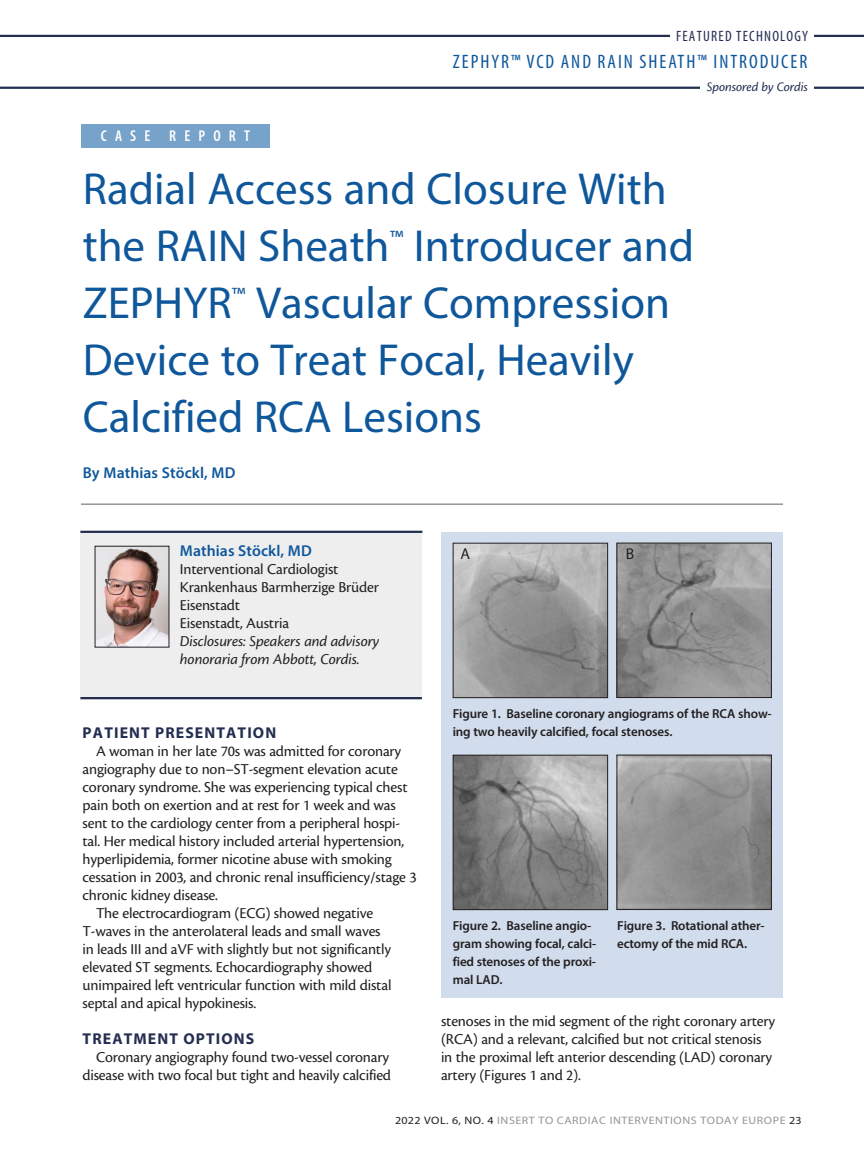
<style>
.page{position:relative;width:864px;height:1161px;background:#fff}
.page>*{position:absolute;margin:0;border:0;box-sizing:border-box;transform-origin:0 0}
.headline{font:45px/57px "Myriad Pro";color:#0f579b}
.t1{font:condensed 19.5px "Myriad Pro";letter-spacing:.1em;color:#0f579b}
.body{font:15.75px/18px "Cronos Pro";letter-spacing:-.01em;color:#231f20}
.bio_info{font:15.75px/18px "Cronos Pro";letter-spacing:-.01em;color:#231f20}
.bio_info-2{font:italic 15.75px/18px "Cronos Pro";letter-spacing:-.01em;color:#231f20}
.subhead{font:700 15.75px "Myriad Pro";letter-spacing:.07em;color:#232e51}
.bio_name{font:600 15.75px "Myriad Pro";letter-spacing:.005em;color:#0f579b}
.headline-2{font:600 condensed 15.75px "Myriad Pro";letter-spacing:.52em;color:#fff}
.t2{font:15.75px "Myriad Pro";color:#231f20}
.t3{font:condensed 15px "Myriad Pro";letter-spacing:.08em;color:#232e51}
.t4{font:italic 13.5px "Cronos Pro";letter-spacing:-.01em;color:#232e51}
.t5{font:600 13.05px/18px "Myriad Pro";letter-spacing:-.01em;color:#231f20}
.t6{font:10.8px "Myriad Pro";letter-spacing:.045em;color:#939598;scale:1.11 1}
.s1{color:#231f20}
</style>
<div class="page">
<svg style="left:0;top:34px;width:864px;height:55px"></svg>
<div style="left:670px;top:30px;width:144px;height:14px;background:#fff"></div>
<div style="left:701px;top:79px;width:113px;height:14px;background:#fff"></div>
<hr style="left:81px;top:503px;width:702px;height:2px;background:#939598">
<div style="left:80px;top:531px;width:342px;height:168px;background:#eeeeef"></div>
<hr style="left:80px;top:531px;width:342px;height:2px;background:#232e51">
<hr style="left:80px;top:697px;width:342px;height:2px;background:#232e51">
<img style="left:97px;top:548px;width:70px;height:97px">
<div style="left:81px;top:124px;width:189px;height:23px;background:#77a2ca"></div>
<div style="left:441px;top:532px;width:342px;height:466px;background:#d1ddec"></div>
<img style="left:455px;top:545px;width:151px;height:151px">
<div style="left:453px;top:543px;width:155px;height:155px;border:1px solid #231f20"></div>
<img style="left:619px;top:545px;width:151px;height:151px">
<div style="left:617px;top:543px;width:155px;height:155px;border:1px solid #231f20"></div>
<img style="left:455px;top:757px;width:151px;height:151px">
<div style="left:453px;top:755px;width:155px;height:155px;border:1px solid #231f20"></div>
<img style="left:619px;top:757px;width:151px;height:151px">
<div style="left:617px;top:755px;width:155px;height:155px;border:1px solid #231f20"></div>
<p class="t3" style="left:676px;top:27px;width:134px">FEATURED TECHNOLOGY</p>
<p class="t1" style="left:453px;top:50px;width:356px">ZEPHYR™ VCD AND RAIN SHEATH™ INTRODUCER</p>
<p class="headline-2" style="left:101px;top:127px;width:151px">CASE REPORT</p>
<p class="headline" style="left:83px;top:159px;width:613px">Radial Access and Closure With the RAIN Sheath<sup>™</sup> Introducer and<br>ZEPHYR<sup>™</sup> Vascular Compression<br>Device to Treat Focal, Heavily<br>Calcified RCA Lesions</p>
<p class="bio_name" style="left:83px;top:463px;width:154px">By Mathias Stöckl, MD</p>
<p class="t4" style="left:707px;top:79px;width:103px">Sponsored by Cordis</p>
<p class="bio_name" style="left:180px;top:541px;width:133px">Mathias Stöckl, MD</p>
<p class="bio_info" style="left:180px;top:560px;width:160px">Interventional Cardiologist</p>
<p class="bio_info" style="left:180px;top:578px;width:200px">Krankenhaus Barmherzige Brüder<br>Eisenstadt</p>
<p class="bio_info" style="left:180px;top:614px;width:111px">Eisenstadt, Austria</p>
<p class="bio_info-2" style="left:180px;top:632px;width:201px">Disclosures: Speakers and advisory honoraria from Abbott, Cordis.</p>
<p class="t2" style="left:460px;top:544px;width:11px">A</p>
<p class="t2" style="left:626px;top:544px;width:10px">B</p>
<p class="subhead" style="left:83px;top:722px;width:195px">PATIENT PRESENTATION</p>
<p class="body" style="left:82px;top:742px;width:336px;text-indent:14px">A woman in her late 70s was admitted for coronary angiography due to non–ST-segment elevation acute coronary syndrome. She was experiencing typical chest pain both on exertion and at rest for 1 week and was sent to the cardiology center from a peripheral hospi&shy;tal. Her medical history included arterial hypertension, hyperlipidemia, former nicotine abuse with smoking cessation in 2003, and chronic renal insufficiency/stage 3 chronic kidney disease.</p>
<p class="body" style="left:82px;top:904px;width:310px;text-indent:14px">The electrocardiogram (ECG) showed negative T-waves in the anterolateral leads and small waves in leads III and aVF with slightly but not significantly elevated ST segments. Echocardiography showed unimpaired left ventricular function with mild distal septal and apical hypokinesis.</p>
<p class="subhead" style="left:83px;top:1028px;width:173px">TREATMENT OPTIONS</p>
<p class="body" style="left:82px;top:1048px;width:310px;text-align:right">Coronary angiography found two-vessel coronary disease with two focal but tight and heavily calcified</p>
<p class="t5" style="left:453px;top:704px;width:320px">Figure 1. Baseline coronary angiograms of the RCA show&shy;ing two heavily calcified, focal stenoses.</p>
<p class="t5" style="left:453px;top:916px;width:145px">Figure 2. Baseline angio&shy;gram showing focal, calci&shy;fied stenoses of the proxi&shy;mal LAD.</p>
<p class="t5" style="left:617px;top:916px;width:149px">Figure 3. Rotational ather&shy;ectomy of the mid RCA.</p>
<p class="body" style="left:441px;top:1012px;width:336px">stenoses in the mid segment of the right coronary artery (RCA) and a relevant, calcified but not critical stenosis in the proximal left anterior descending (LAD) coronary artery (Figures 1 and 2).</p>
<p class="t6" style="left:395px;top:1113px;width:368px"><span class="s1">2022 VOL. 6, NO. 4</span> INSERT TO CARDIAC INTERVENTIONS TODAY EUROPE <span class="s1">23</span></p>
</div>
